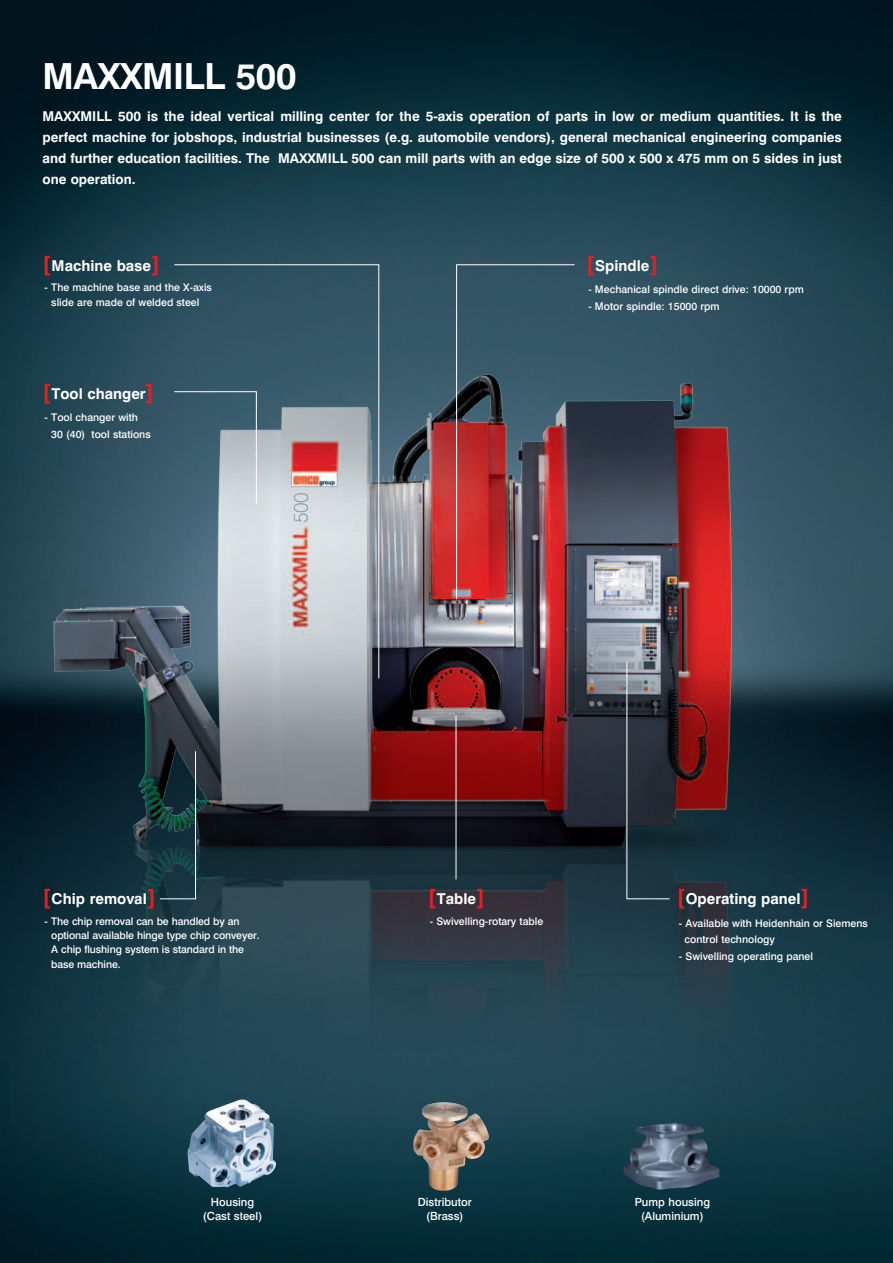
<style>
.page{position:relative;width:893px;height:1263px;background:#fff}
.page>*{position:absolute;margin:0;border:0;box-sizing:border-box;transform-origin:0 0}
.t1{font:700 36px "Swiss 721 BT";letter-spacing:-.01em;color:#fff}
.t2{font:700 15px "Swiss 721 BT";color:#fff}
.t3{font:700 13.5px/21px "Swiss 721 BT";color:#fff;text-align:justify}
.t4{font:500 11.25px/13.5px "Swiss 721 BT";color:#fff;text-align:center}
.t5{font:500 10.5px/14.4px "Swiss 721 BT";color:#fff}
.s1{font-size:21px;color:#ee1d23}
</style>
<div class="page">
<img style="left:0;top:0;width:893px;height:1263px">
<img style="left:0;top:313px;width:882px;height:852px">
<img style="left:187px;top:1099px;width:89px;height:89px">
<img style="left:413px;top:1102px;width:76px;height:89px">
<img style="left:623px;top:1122px;width:97px;height:68px">
<hr style="left:456px;top:715px;width:1px;height:164px;background:#fff">
<svg style="left:159px;top:751px;width:37px;height:148px;background:#1b393f"></svg>
<img style="left:456px;top:264px;width:119px;height:336px">
<svg style="left:174px;top:264px;width:205px;height:415px;background:#83919b"></svg>
<svg style="left:174px;top:391px;width:83px;height:114px;background:#66808d"></svg>
<svg style="left:626px;top:661px;width:44px;height:238px;background:#333f48"></svg>
<h1 class="t1" style="left:43px;top:54px;width:255px">MaXXmill 500</h1>
<p class="t3" style="left:43px;top:106px;width:801px;text-indent:76px">500 is the ideal vertical milling center for the 5-axis operation of parts in low or medium quantities. It is the perfect machine for jobshops, industrial businesses (e.g. automobile vendors), general mechanical engineering companies and further education facilities. The MAXXMILL</p>
<p class="t3" style="left:43px;top:106px;width:57px">MAXXMILL</p>
<p class="t3" style="left:352px;top:148px;width:492px">500 can mill parts with an edge size of 500 x 500 x 475 mm on 5 sides in just</p>
<p class="t3" style="left:43px;top:169px;width:95px">one operation.</p>
<h2 class="t2" style="left:43px;top:256px;width:119px"><span class="s1">[</span>Machine base<span class="s1">]</span></h2>
<p class="t5" style="left:45px;top:280px;width:169px;text-align:center">- The machine base and the X-axis slide are made of welded steel</p>
<h2 class="t2" style="left:43px;top:384px;width:113px"><span class="s1">[</span>Tool changer<span class="s1">]</span></h2>
<p class="t5" style="left:51px;top:409px;width:101px;line-height:16.5px;text-indent:-7px">- Tool changer with<br>30 (40) tool stations</p>
<h2 class="t2" style="left:586px;top:256px;width:73px"><span class="s1">[</span>Spindle<span class="s1">]</span></h2>
<p class="t5" style="left:588px;top:282px;width:217px">- Mechanical spindle direct drive: 10000 rpm</p>
<p class="t5" style="left:588px;top:299px;width:133px">- Motor spindle: 15000 rpm</p>
<h2 class="t2" style="left:43px;top:890px;width:115px"><span class="s1">[</span>Chip removal<span class="s1">]</span></h2>
<p class="t5" style="left:51px;top:913px;width:210px;text-indent:-7px">- The chip removal can be handled by an optional available hinge type chip conveyer.<br>A chip flushing system is standard in the base machine.</p>
<h2 class="t2" style="left:428px;top:890px;width:59px"><span class="s1">[</span>Table<span class="s1">]</span></h2>
<p class="t5" style="left:430px;top:913px;width:115px">- Swivelling-rotary table</p>
<h2 class="t2" style="left:677px;top:890px;width:134px"><span class="s1">[</span>Operating panel<span class="s1">]</span></h2>
<p class="t5" style="left:684px;top:915px;width:185px;line-height:16.5px;text-indent:-6px">- Available with Heidenhain or Siemens control technology</p>
<p class="t5" style="left:679px;top:949px;width:136px">- Swivelling operating panel</p>
<p class="t4" style="left:203px;top:1195px;width:61px">Housing (Cast steel)</p>
<p class="t4" style="left:418px;top:1195px;width:56px">Distributor (Brass)</p>
<p class="t4" style="left:635px;top:1195px;width:77px">Pump housing (Aluminium)</p>
</div>
